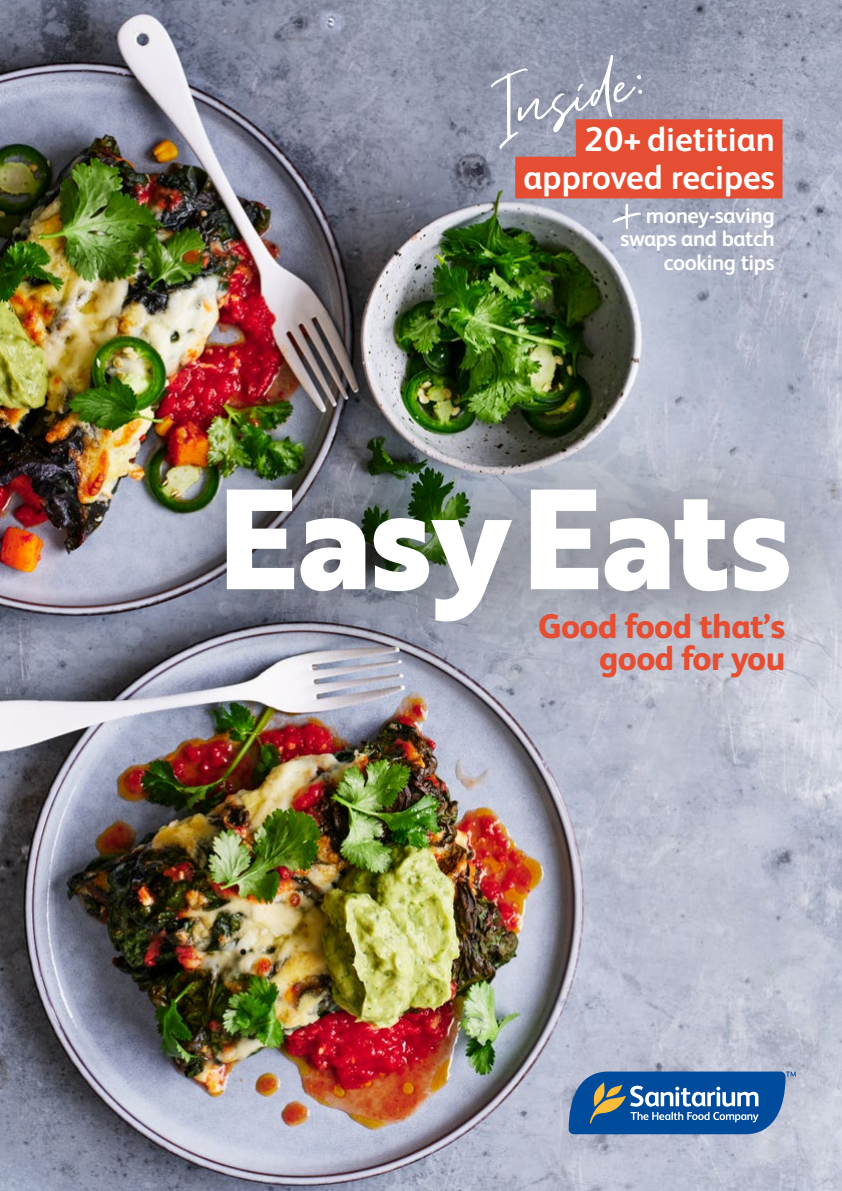
<style>
.page{position:relative;width:842px;height:1191px;background:#fff}
.page>*{position:absolute;margin:0;border:0;box-sizing:border-box;transform-origin:0 0}
.t1{font:700 138.4px "Brother 1816 Extra";letter-spacing:-.005em;color:#fff}
.t2{font:100px "Aurelie Smith Script";color:#fff}
.t3{font:700 34.2px/37.4px "FS Albert";color:#fff;text-align:right}
.t4{font:800 34px/32px "FS Albert";letter-spacing:-.02em;color:#e54e32;text-align:right}
.t5{font:700 22px/23.6px "FS Albert";letter-spacing:-.02em;color:#fff;text-align:right}
.s1{color:#e54e32}
</style>
<div class="page">
<img style="left:0;top:0;width:842px;height:1191px">
<div style="left:576px;top:119px;width:206px;height:42px;background:#e54e32"></div>
<div style="left:515px;top:157px;width:267px;height:41px;background:#e54e32"></div>
<div style="left:143px;top:406px;width:699px;height:294px;background:#000;opacity:.6"></div>
<svg style="left:569px;top:1071px;width:227px;height:63px;background:#386ea8"></svg>
<svg style="left:609px;top:201px;width:35px;height:31px"></svg>
<h2 class="t2" style="left:479px;top:62px;width:157px;rotate:-13deg">Inside:</h2>
<h3 class="t3" style="left:523px;top:120px;width:260px">20+ dietitian<span class="s1">. </span>approved recipes<span class="s1">.</span></h3>
<p class="t5" style="left:620px;top:203px;width:156px">money-saving swaps and batch cooking tips</p>
<h1 class="t1" style="left:217px;top:433px;width:577px">EasyEats</h1>
<h3 class="t4" style="left:538px;top:609px;width:249px">Good food that’s good for you</h3>
</div>
